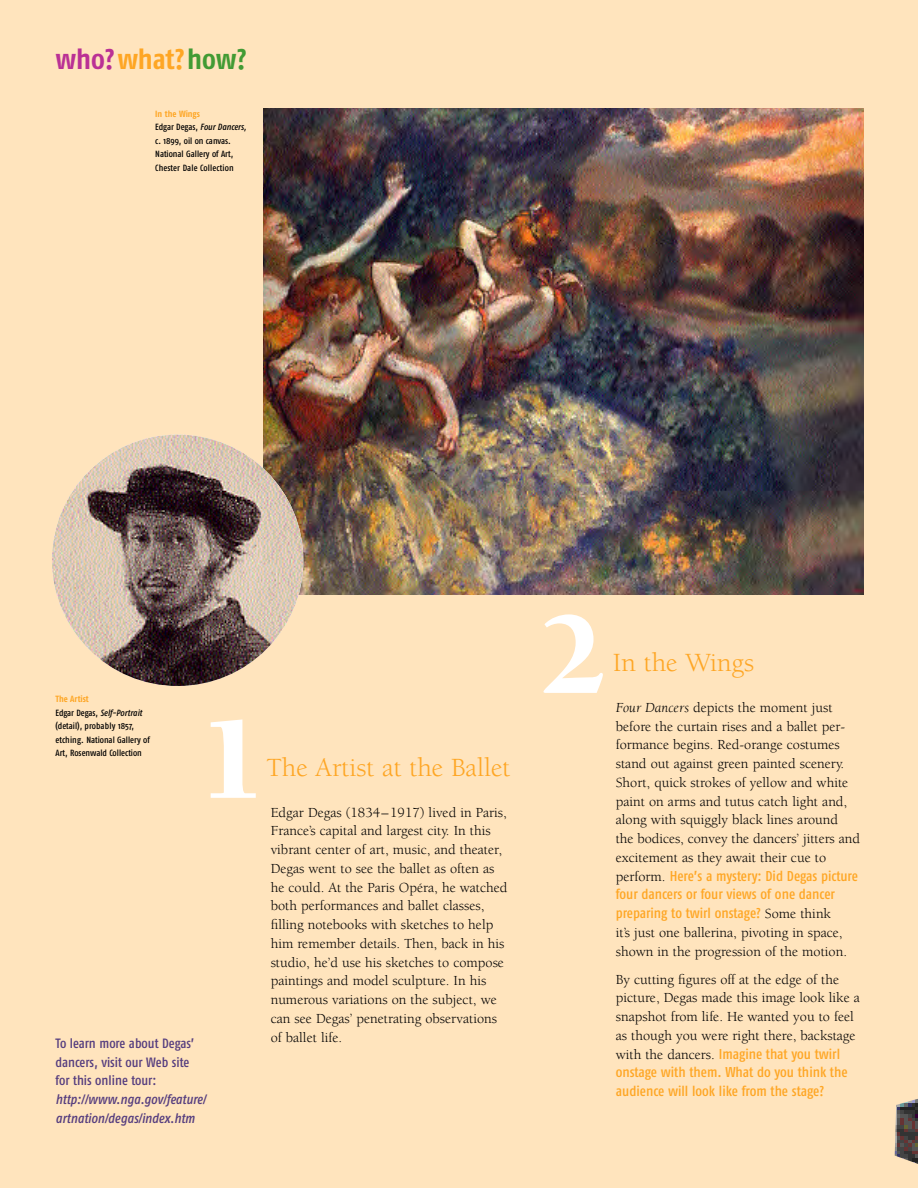
<style>
.page{position:relative;width:918px;height:1188px;background:#ffe4bd}
.page>*{position:absolute;margin:0;border:0;box-sizing:border-box;transform-origin:0 0}
.t1{font:900 120px "Berkeley";color:#fff}
.t2{font:700 28.5px "Fago Co";letter-spacing:-.005em;color:#fea624}
.t3{font:27px "Berkeley";color:#fea624}
.t4{font:14.25px/18.8px "Berkeley";color:#000}
.t5{font:14.25px/18.8px "Fago Co Med";letter-spacing:-.005em;color:#fea624}
.t6{font:13.5px/18.8px "Fago Co Med";color:#563e7f}
.t7{font:italic 13.5px/18.8px "Fago Co Med";letter-spacing:-.005em;color:#563e7f}
.t8{font:9px/13.5px "Fago Co Med";color:#000}
.t9{font:700 9px "Fago Co";color:#fea624}
.s1{color:#ba3195}
.s2{color:#429b34}
.s3{font-style:italic}
.s4{font-family:"Berkeley";color:#000}
</style>
<div class="page">
<img style="left:263px;top:108px;width:601px;height:486px">
<img style="left:52px;top:435px;width:251px;height:251px;border-radius:50%">
<img style="left:895px;top:1098px;width:23px;height:66px">
<h2 class="t2" style="left:56px;top:49px;width:192px"><span class="s1">who?</span>what?<span class="s2">how?</span></h2>
<p class="t9" style="left:155px;top:110px;width:46px">In the Wings</p>
<p class="t8" style="left:155px;top:121px;width:93px">Edgar Degas, <span class="s3">Four Dancers, </span>c. 1899, oil on canvas.<br>National Gallery of Art,<br>Chester Dale Collection</p>
<p class="t9" style="left:56px;top:696px;width:35px">The Artist</p>
<p class="t8" style="left:56px;top:707px;width:96px">Edgar Degas, <span class="s3">Self-Portrait </span>(detail), probably 1857, etching. National Gallery of<br>Art, Rosenwald Collection</p>
<h1 class="t1" style="left:200px;top:713px;width:68px">1</h1>
<p class="t6" style="left:56px;top:1035px;width:140px">To learn more about Degas’ dancers, visit our Web site for this online tour:</p>
<p class="t7" style="left:56px;top:1091px;width:152px">http://www.nga.gov/feature/ artnation/degas/index.htm</p>
<h3 class="t3" style="left:266px;top:757px;width:246px">The Artist at the Ballet</h3>
<p class="t4" style="left:271px;top:804px;width:238px">Edgar Degas (1834–1917) lived in Paris, France’s capital and largest city. In this vibrant center of art, music, and theater, Degas went to see the ballet as often as he could. At the Paris Opéra, he watched both performances and ballet classes, filling notebooks with sketches to help him remember details. Then, back in his studio, he’d use his sketches to compose paintings and model sculpture. In his numerous variations on the subject, we can see Degas’ penetrating observations of ballet life.</p>
<h1 class="t1" style="left:541px;top:608px;width:68px">2</h1>
<h3 class="t3" style="left:613px;top:652px;width:143px">In the Wings</h3>
<p class="t4" style="left:616px;top:699px;width:246px"><span class="s3">Four Dancers</span> depicts the moment just before the curtain rises and a ballet per&shy;formance begins. Red-orange costumes stand out against green painted scenery.<br>Short, quick strokes of yellow and white paint on arms and tutus catch light and, along with squiggly black lines around<br>the bodices, convey the dancers’ jitters and excitement as they await their cue to</p>
<p class="t5" style="left:616px;top:868px;width:244px"><span class="s4">perform.</span> Here’s a mystery: Did Degas picture four dancers or four views of one dancer preparing to twirl onstage? <span class="s4">Some think</span></p>
<p class="t4" style="left:616px;top:924px;width:233px">it’s just one ballerina, pivoting in space, shown in the progression of the motion.</p>
<p class="t4" style="left:616px;top:971px;width:246px">By cutting figures off at the edge of the picture, Degas made this image look like a snapshot from life. He wanted you to feel as though you were right there, backstage</p>
<p class="t5" style="left:616px;top:1046px;width:233px"><span class="s4">with the dancers.</span> Imagine that you twirl onstage with them. What do you think the audience will look like from the stage?</p>
</div>
